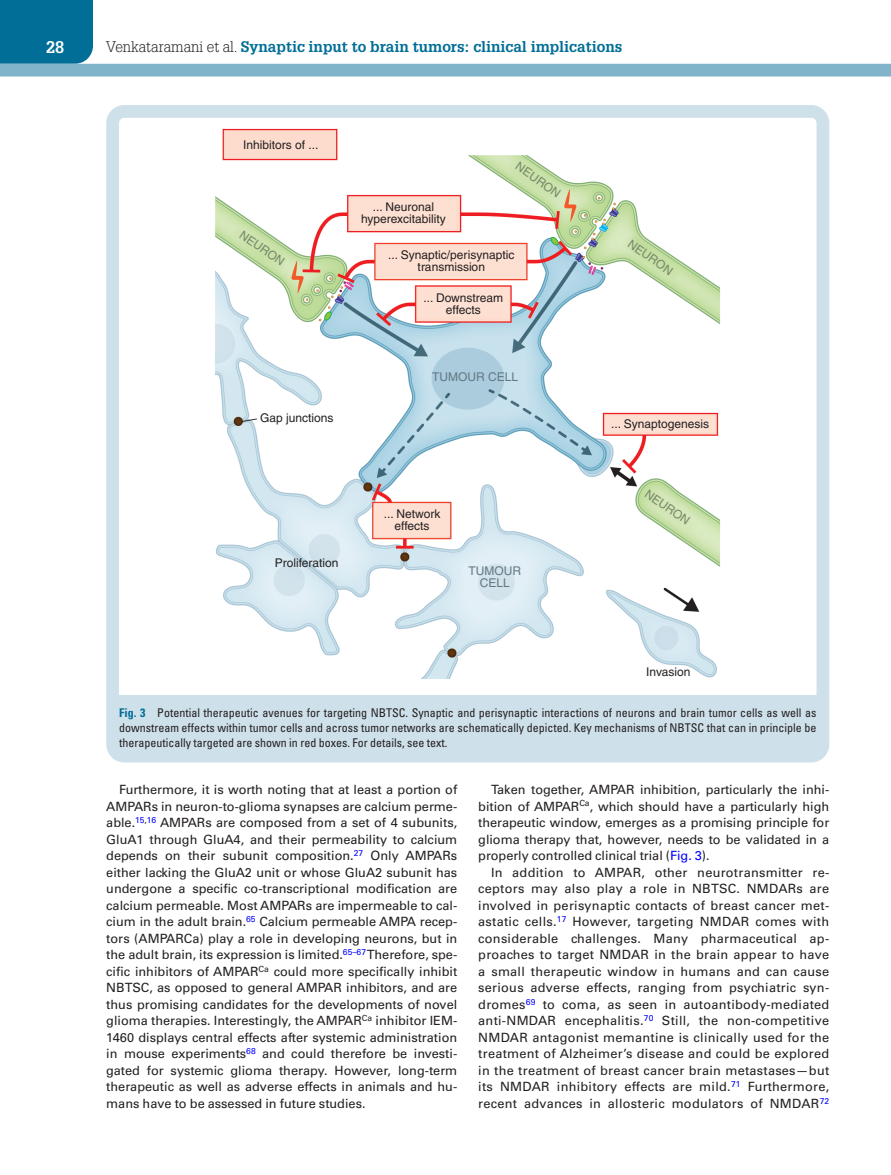
<style>
.page{position:relative;width:891px;height:1175px;background:#fff}
.page>*{position:absolute;margin:0;border:0;box-sizing:border-box;transform-origin:0 0}
.t1{font:700 16.5px "Glypha LT Std";color:#fff}
.t2{font:700 15px "Glypha LT Std";color:#006e96}
.t3{font:12.75px/16.5px "Univers LT Std";color:#231f20;text-align:justify}
.t4{font:condensed 12px/15px "Univers LT Std";color:#231f20;text-align:justify}
.t5{font:12px/12px "Helvetica";color:#231f20;text-align:center}
.t6{font:12px "Helvetica";color:#78886a}
.t7{font:12px/12px "Helvetica";color:#637984;text-align:center}
.s1{font-weight:300;color:#231f20}
.s2{font-weight:700;color:#006e96}
.s3{color:#00f}
</style>
<div class="page">
<div style="left:0;top:0;width:93px;height:64px;background:#006e96"></div>
<div style="left:0;top:64px;width:891px;height:12px;background:#7fb4ca"></div>
<div style="left:110px;top:695px;width:716px;height:59px;background:#cee0ea"></div>
<img style="left:215px;top:129px;width:506px;height:550px">
<div style="left:106px;top:105px;width:723px;height:657px;border:13px solid #cee0ea;border-radius:12px"></div>
<p class="t1" style="left:46px;top:37px;width:20px">28</p>
<p class="t2" style="left:106px;top:37px;width:518px"><span class="s1">Venkataramani et al.</span> Synaptic input to brain tumors: clinical implications</p>
<p class="t5" style="left:243px;top:139px;width:77px">Inhibitors of ...</p>
<p class="t6" style="left:245px;top:227px;width:53px;rotate:35deg">NEURON</p>
<p class="t5" style="left:260px;top:412px;width:75px">Gap junctions</p>
<p class="t5" style="left:361px;top:200px;width:86px">... Neuronal hyperexcitability</p>
<p class="t6" style="left:521px;top:159px;width:53px;rotate:35deg">NEURON</p>
<p class="t5" style="left:388px;top:249px;width:128px">... Synaptic/perisynaptic transmission</p>
<p class="t5" style="left:423px;top:292px;width:81px">... Downstream effects</p>
<p class="t7" style="left:432px;top:371px;width:88px">TUMOUR CELL</p>
<p class="t5" style="left:275px;top:557px;width:65px">Proliferation</p>
<p class="t5" style="left:384px;top:507px;width:58px">... Network effects</p>
<p class="t7" style="left:469px;top:564px;width:54px">TUMOUR<br>CELL</p>
<p class="t6" style="left:633px;top:237px;width:53px;rotate:35deg">NEURON</p>
<p class="t5" style="left:611px;top:418px;width:100px">... Synaptogenesis</p>
<p class="t6" style="left:650px;top:486px;width:53px;rotate:35deg">NEURON</p>
<p class="t5" style="left:646px;top:666px;width:46px">Invasion</p>
<p class="t4" style="left:119px;top:704px;width:699px"><span class="s2">Fig. 3</span> Potential therapeutic avenues for targeting NBTSC. Synaptic and perisynaptic interactions of neurons and brain tumor cells as well as downstream effects within tumor cells and across tumor networks are schematically depicted. Key mechanisms of NBTSC that can in principle be therapeutically targeted are shown in red boxes. For details, see text.</p>
<p class="t3" style="left:106px;top:781px;width:353px;text-indent:13px">Furthermore, it is worth noting that at least a portion of AMPARs in neuron-to-glioma synapses are calcium perme&shy;able.<sup>15</sup><sup>,</sup><sup>16</sup> AMPARs are composed from a set of 4 subunits, GluA1 through GluA4, and their permeability to calcium depends on their subunit composition.<sup>27</sup> Only AMPARs either lacking the GluA2 unit or whose GluA2 subunit has undergone a specific co-transcriptional modification are calcium permeable. Most AMPARs are impermeable to cal&shy;cium in the adult brain.<sup>65</sup> Calcium permeable AMPA recep&shy;tors (AMPARCa) play a role in developing neurons, but in the adult brain, its expression is limited.<sup>65–67</sup> Therefore, spe&shy;cific inhibitors of AMPAR<sup>Ca</sup> could more specifically inhibit NBTSC, as opposed to general AMPAR inhibitors, and are thus promising candidates for the developments of novel glioma therapies. Interestingly, the AMPAR<sup>Ca</sup> inhibitor IEM-1460 displays central effects after systemic administration in mouse experiments<sup>68</sup> and could therefore be investi&shy;gated for systemic glioma therapy. However, long-term therapeutic as well as adverse effects in animals and hu&shy;mans have to be assessed in future studies.</p>
<p class="t3" style="left:478px;top:781px;width:353px;text-indent:13px">Taken together, AMPAR inhibition, particularly the inhi&shy;bition of AMPAR<sup>Ca</sup>, which should have a particularly high therapeutic window, emerges as a promising principle for glioma therapy that, however, needs to be validated in a properly controlled clinical trial (<span class="s3">Fig. 3</span>).</p>
<p class="t3" style="left:478px;top:864px;width:353px;text-indent:13px">In addition to AMPAR, other neurotransmitter re&shy;ceptors may also play a role in NBTSC. NMDARs are involved in perisynaptic contacts of breast cancer met&shy;astatic cells.<sup>17</sup> However, targeting NMDAR comes with considerable challenges. Many pharmaceutical ap&shy;proaches to target NMDAR in the brain appear to have a small therapeutic window in humans and can cause serious adverse effects, ranging from psychiatric syn&shy;dromes<sup>69</sup> to coma, as seen in autoantibody-mediated anti-NMDAR encephalitis.<sup>70</sup> Still, the non-competitive NMDAR antagonist memantine is clinically used for the treatment of Alzheimer’s disease and could be explored in the treatment of breast cancer brain metastases—but its NMDAR inhibitory effects are mild.<sup>71</sup> Furthermore, recent advances in allosteric modulators of NMDAR<sup>72</sup></p>
</div>
